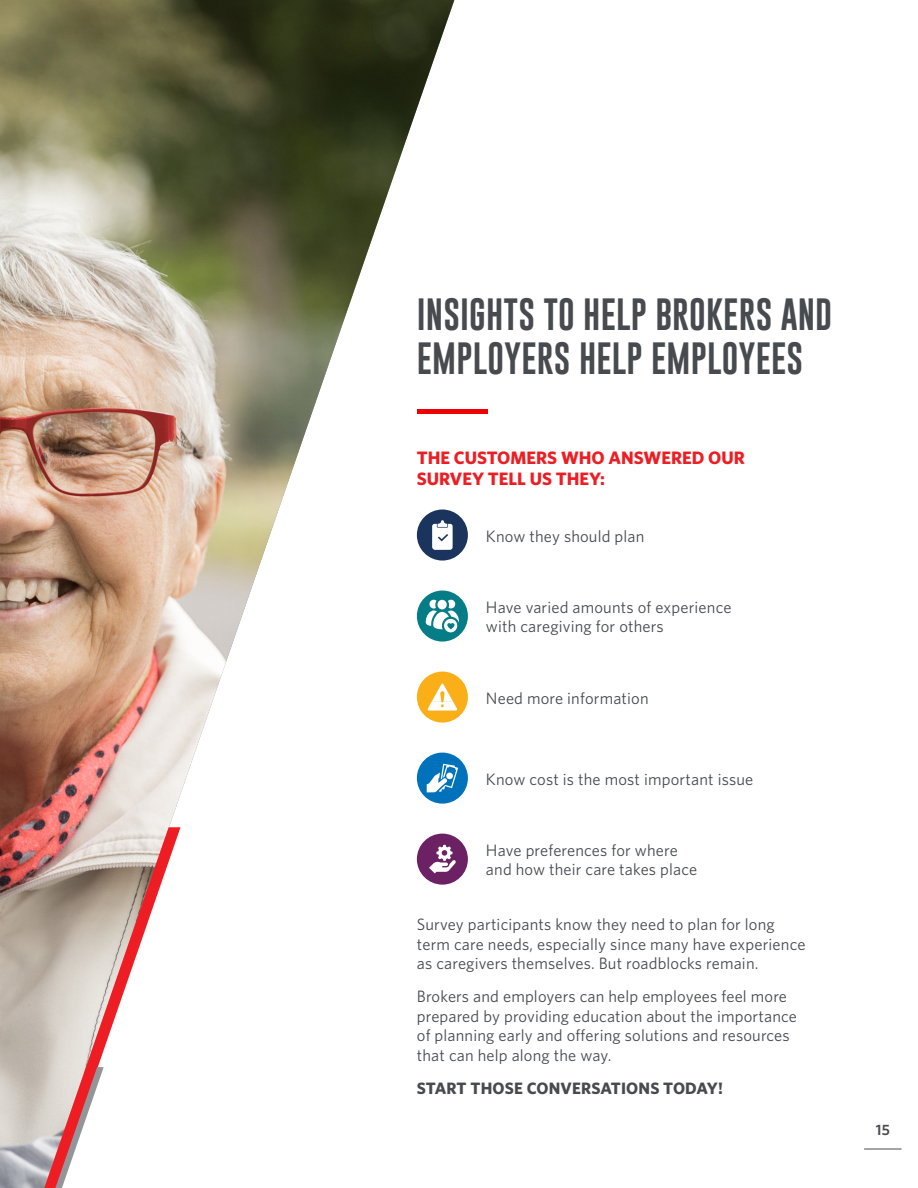
<style>
.page{position:relative;width:918px;height:1188px;background:#fff}
.page>*{position:absolute;margin:0;border:0;box-sizing:border-box;transform-origin:0 0}
.TA_Head2{font:33px/43.5px "Gobold";letter-spacing:.005em;color:#474a4e}
.TA_Head3{font:700 18px/21px "Whitney";color:#ee1d23}
.TA_Body{font:16.5px/19.5px "Whitney";letter-spacing:.01em;color:#474a4e}
.TA_Bullet{font:16.5px/19.5px "Whitney";letter-spacing:.01em;color:#474a4e}
.TA_Body-2{font:700 16.5px "Whitney";letter-spacing:.01em;color:#474a4e}
.t1{font:600 15px "Whitney";color:#474a4e}
</style>
<div class="page">
<hr style="left:864px;top:1149px;width:38px;height:1px;background:#474a4e">
<img style="left:0;top:0;width:454px;height:1188px">
<svg style="left:44px;top:827px;width:136px;height:361px"></svg>
<svg style="left:55px;top:1067px;width:49px;height:121px"></svg>
<hr style="left:417px;top:410px;width:71px;height:4px;background:#e00">
<div style="left:417px;top:591px;width:51px;height:51px;background:#057d86;border-radius:50%"></div>
<svg style="left:426px;top:600px;width:33px;height:32px"></svg>
<div style="left:417px;top:510px;width:51px;height:51px;background:#1a345d;border-radius:50%"></div>
<svg style="left:432px;top:520px;width:21px;height:30px"></svg>
<div style="left:417px;top:672px;width:51px;height:51px;background:#faaf18;border-radius:50%"></div>
<svg style="left:428px;top:684px;width:29px;height:27px"></svg>
<div style="left:417px;top:753px;width:51px;height:51px;background:#0072bc;border-radius:50%"></div>
<svg style="left:427px;top:764px;width:31px;height:28px"></svg>
<div style="left:446px;top:773px;width:7px;height:6px;background:#fff;border-radius:50%"></div>
<div style="left:417px;top:834px;width:51px;height:51px;background:#6b2164;border-radius:50%"></div>
<svg style="left:429px;top:845px;width:27px;height:28px"></svg>
<p class="TA_Head2" style="left:417px;top:293px;width:417px">INSIGHTS TO HELP BROKERS AND<br>EMPLOYERS HELP EMPLOYEES</p>
<p class="TA_Head3" style="left:417px;top:447px;width:330px">THE CUSTOMERS WHO ANSWERED OUR<br>SURVEY TELL US THEY:</p>
<p class="TA_Bullet" style="left:486px;top:526px;width:160px">Know they should plan</p>
<p class="TA_Bullet" style="left:486px;top:597px;width:247px">Have varied amounts of experience with caregiving for others</p>
<p class="TA_Bullet" style="left:486px;top:688px;width:164px">Need more information</p>
<p class="TA_Bullet" style="left:486px;top:769px;width:269px">Know cost is the most important issue</p>
<p class="TA_Bullet" style="left:486px;top:840px;width:213px">Have preferences for where and how their care takes place</p>
<p class="TA_Body" style="left:417px;top:915px;width:390px">Survey participants know they need to plan for long term care needs, especially since many have experience as caregivers themselves. But roadblocks remain.</p>
<p class="TA_Body" style="left:417px;top:987px;width:382px">Brokers and employers can help employees feel more prepared by providing education about the importance of planning early and offering solutions and resources that can help along the way.</p>
<p class="TA_Body-2" style="left:417px;top:1077px;width:308px">START THOSE CONVERSATIONS TODAY!</p>
<p class="t1" style="left:876px;top:1120px;width:16px">15</p>
</div>
